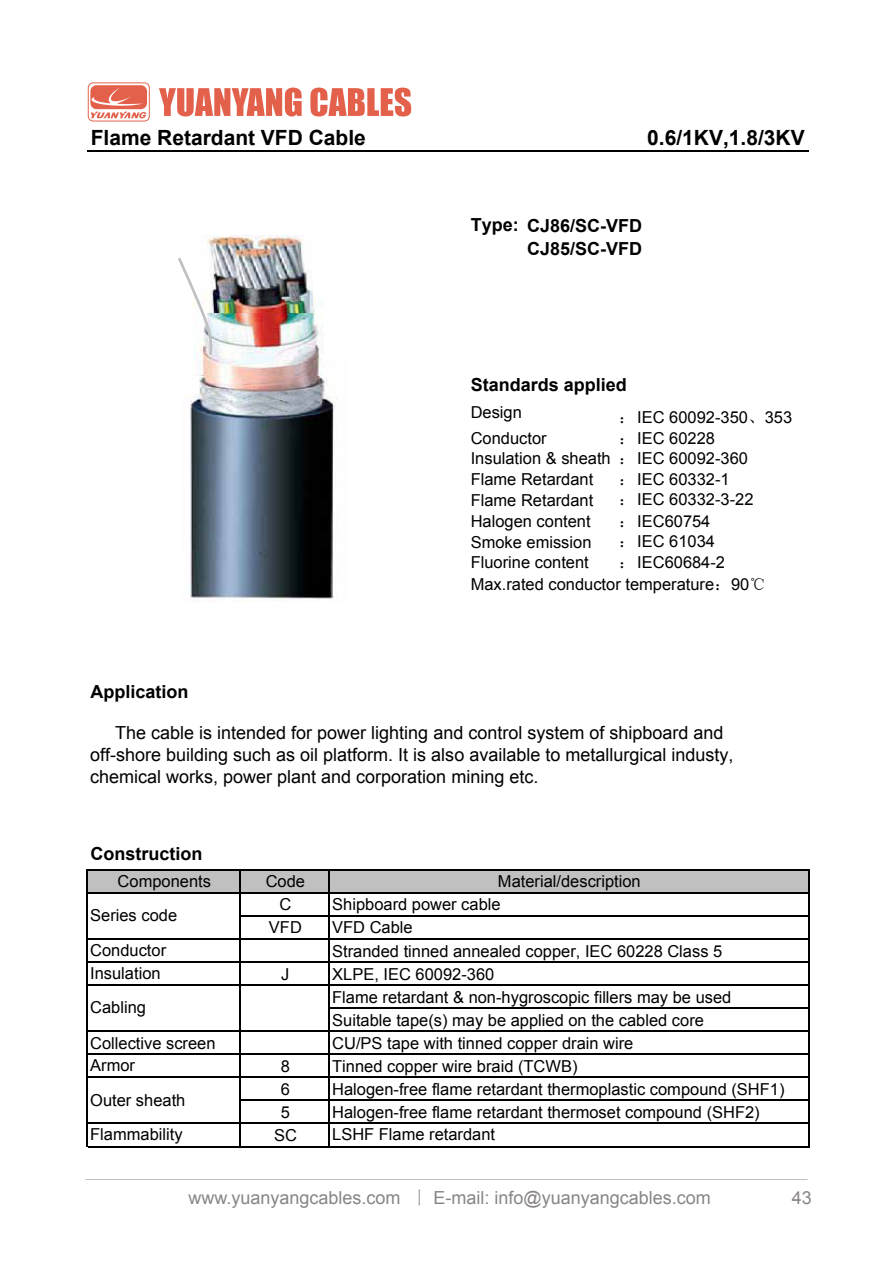
<style>
.page{position:relative;width:893px;height:1263px;background:#fff}
.page>*{position:absolute;margin:0;border:0;box-sizing:border-box;transform-origin:0 0}
.t1{font:700 21px "Arial";color:#000}
.t2{font:18px/21.6px "Arial";color:#000}
.t3{font:700 18px/23.1px "Arial";color:#000;text-align:right}
.t4{font:18px "Arial";color:#898585}
.t5{font:16.5px/23.1px "Arial";color:#000}
.s1{font-family:"Sim Sun"}
.s2{font-family:"Adobe Song Std";font-weight:300}
</style>
<div class="page">
<div style="left:87px;top:870px;width:722px;height:23px;background:#c0c0c0"></div>
<hr style="left:86px;top:869px;width:2px;height:278px;background:#000">
<hr style="left:239px;top:871px;width:2px;height:276px;background:#000">
<hr style="left:328px;top:871px;width:2px;height:276px;background:#000">
<hr style="left:808px;top:871px;width:1px;height:276px;background:#000">
<hr style="left:87px;top:150px;width:722px;height:2px;background:#000">
<hr style="left:88px;top:869px;width:721px;height:2px;background:#000">
<hr style="left:88px;top:892px;width:721px;height:2px;background:#000">
<hr style="left:241px;top:915px;width:568px;height:2px;background:#000">
<hr style="left:88px;top:938px;width:721px;height:2px;background:#000">
<hr style="left:88px;top:961px;width:721px;height:2px;background:#000">
<hr style="left:88px;top:985px;width:721px;height:1px;background:#000">
<hr style="left:330px;top:1008px;width:479px;height:1px;background:#000">
<hr style="left:88px;top:1031px;width:721px;height:1px;background:#000">
<hr style="left:88px;top:1054px;width:721px;height:1px;background:#000">
<hr style="left:88px;top:1077px;width:721px;height:1px;background:#000">
<hr style="left:241px;top:1100px;width:568px;height:1px;background:#000">
<hr style="left:88px;top:1123px;width:721px;height:1px;background:#000">
<hr style="left:88px;top:1146px;width:721px;height:1px;background:#000">
<img style="left:190px;top:376px;width:147px;height:226px">
<img style="left:194px;top:295px;width:130px;height:81px">
<img style="left:207px;top:235px;width:106px;height:78px">
<svg style="left:178px;top:255px;width:35px;height:103px"></svg>
<svg style="left:87px;top:82px;width:63px;height:40px"></svg>
<svg style="left:159px;top:88px;width:252px;height:29px"></svg>
<p class="t1" style="left:91px;top:123px;width:277px">Flame Retardant VFD Cable</p>
<p class="t1" style="left:647px;top:123px;width:159px">0.6/1KV,1.8/3KV</p>
<p class="t3" style="left:471px;top:215px;width:173px">Type: CJ86/SC-VFD<br>CJ85/SC-VFD</p>
<p class="t3" style="left:471px;top:374px;width:158px">Standards applied</p>
<p class="t5" style="left:471px;top:401px;width:53px">Design</p>
<p class="t5" style="left:619px;top:406px;width:175px"><span class="s1">：</span>IEC 60092-350<span class="s1">、</span>353</p>
<p class="t5" style="left:471px;top:426px;width:77px">Conductor</p>
<p class="t5" style="left:471px;top:427px;width:279px;line-height:20.9px;text-indent:148px"><span class="s1">：</span>IEC 60228<br>Insulation &amp; sheath <span class="s1">：</span>IEC 60092-360<br>Flame Retardant</p>
<p class="t5" style="left:619px;top:468px;width:112px"><span class="s1">：</span>IEC 60332-1</p>
<p class="t3" style="left:90px;top:680px;width:100px">Application</p>
<p class="t5" style="left:471px;top:489px;width:124px">Flame Retardant</p>
<p class="t5" style="left:619px;top:487px;width:136px"><span class="s1">：</span>IEC 60332-3-22</p>
<p class="t5" style="left:471px;top:510px;width:121px">Halogen content</p>
<p class="t5" style="left:619px;top:510px;width:93px"><span class="s1">：</span>IEC60754</p>
<p class="t5" style="left:471px;top:530px;width:122px">Smoke emission</p>
<p class="t5" style="left:619px;top:530px;width:98px"><span class="s1">：</span>IEC 61034</p>
<p class="t5" style="left:471px;top:551px;width:120px">Fluorine content</p>
<p class="t5" style="left:471px;top:552px;width:297px;line-height:21.5px;text-indent:148px"><span class="s1">：</span>IEC60684-2<br>Max.rated conductor temperature<span class="s1">：</span>90<span class="s1">℃</span></p>
<p class="t2" style="left:90px;top:723px;width:645px;text-indent:25px">The cable is intended for power lighting and control system of shipboard and off-shore building such as oil platform. It is also available to metallurgical industy, chemical works, power plant and corporation mining etc.</p>
<p class="t3" style="left:90px;top:843px;width:113px">Construction</p>
<p class="t5" style="left:118px;top:870px;width:95px">Components</p>
<p class="t5" style="left:90px;top:904px;width:88px">Series code</p>
<p class="t5" style="left:90px;top:939px;width:77px">Conductor</p>
<p class="t5" style="left:90px;top:962px;width:72px">Insulation</p>
<p class="t5" style="left:90px;top:996px;width:57px">Cabling</p>
<p class="t5" style="left:266px;top:870px;width:41px;text-align:center">Code<br>C</p>
<p class="t5" style="left:498px;top:870px;width:144px">Material/description</p>
<p class="t5" style="left:332px;top:893px;width:170px">Shipboard power cable</p>
<p class="t5" style="left:269px;top:916px;width:34px">VFD</p>
<p class="t5" style="left:332px;top:916px;width:392px">VFD Cable<br>Stranded tinned annealed copper, IEC 60228 Class 5</p>
<p class="t5" style="left:281px;top:962px;width:10px">J</p>
<p class="t5" style="left:332px;top:962px;width:401px">XLPE, IEC 60092-360<br>Flame retardant &amp; non-hygroscopic fillers may be used<br>Suitable tape(s) may be applied on the cabled core</p>
<p class="t5" style="left:90px;top:1032px;width:127px">Collective screen</p>
<p class="t5" style="left:332px;top:1032px;width:303px">CU/PS tape with tinned copper drain wire</p>
<p class="t5" style="left:281px;top:1055px;width:11px">8</p>
<p class="t5" style="left:332px;top:1055px;width:247px">Tinned copper wire braid (TCWB)</p>
<p class="t5" style="left:281px;top:1078px;width:11px">6</p>
<p class="t5" style="left:332px;top:1078px;width:454px">Halogen-free flame retardant thermoplastic compound (SHF1)</p>
<p class="t5" style="left:281px;top:1101px;width:11px">5</p>
<p class="t5" style="left:332px;top:1101px;width:429px">Halogen-free flame retardant thermoset compound (SHF2)</p>
<p class="t5" style="left:274px;top:1124px;width:24px">SC</p>
<p class="t5" style="left:90px;top:1054px;width:46px">Armor</p>
<p class="t5" style="left:90px;top:1088px;width:97px">Outer sheath</p>
<p class="t5" style="left:90px;top:1123px;width:94px">Flammability</p>
<p class="t5" style="left:332px;top:1123px;width:164px">LSHF Flame retardant</p>
<p class="t4" style="left:188px;top:1186px;width:524px">www.yuanyangcables.com <span class="s2">丨</span> E-mail: info@yuanyangcables.com</p>
<p class="t4" style="left:792px;top:1186px;width:22px">43</p>
</div>
